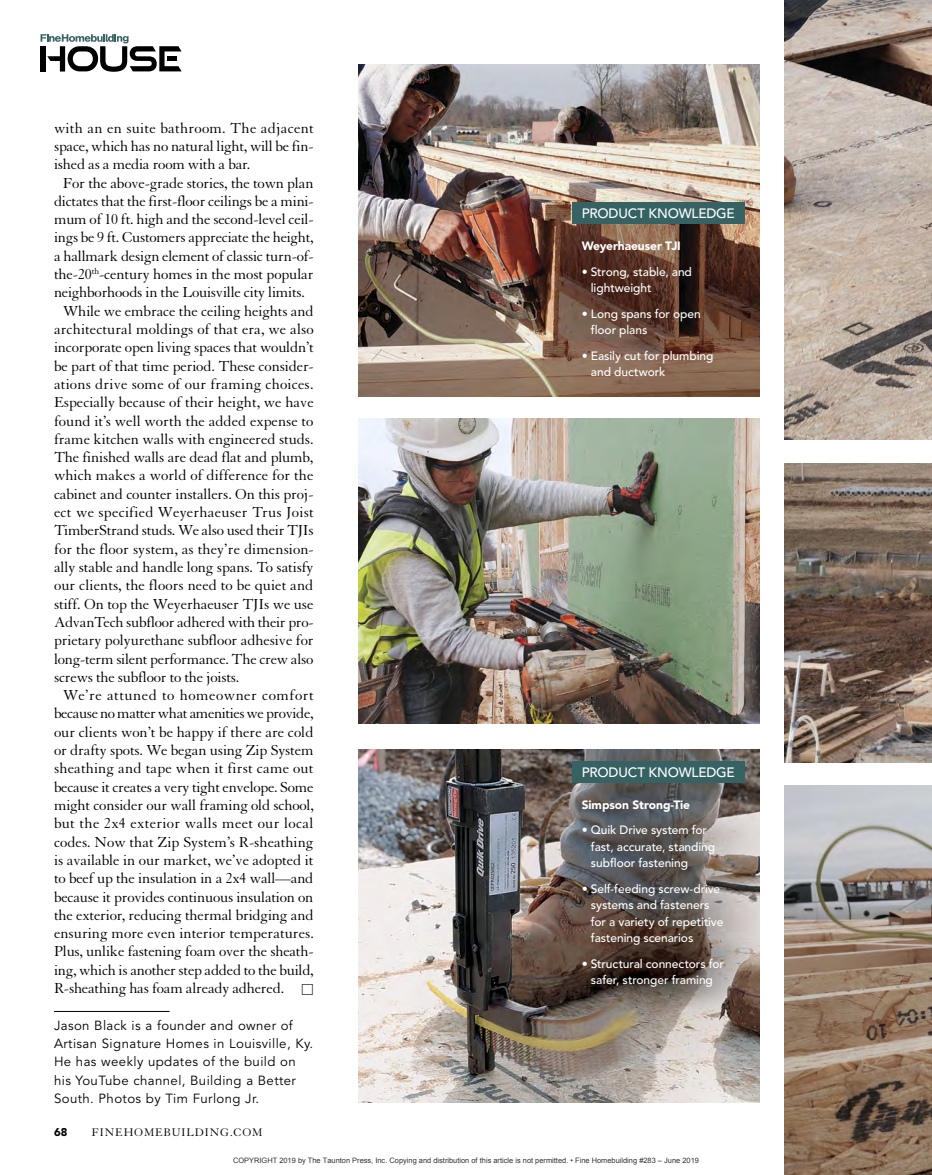
<style>
.page{position:relative;width:932px;height:1175px;background:#fff}
.page>*{position:absolute;margin:0;border:0;box-sizing:border-box;transform-origin:0 0}
.t1{font:15.75px "Granjon LT Std";letter-spacing:-.01em;color:#000}
.t2{font:15.75px "Granjon LT Std";letter-spacing:.015em;color:#000}
.t3{font:15.75px "Granjon LT Std";letter-spacing:.01em;color:#000}
.t4{font:15.75px "Granjon LT Std";letter-spacing:.03em;color:#000}
.t5{font:500 13.5px "Avenir LT Std";letter-spacing:-.015em;color:#fff}
.t6{font:13.2px/18.3px "Avenir LT Std";letter-spacing:.03em;color:#000}
.t7{font:500 12px/16.5px "Avenir LT Std";letter-spacing:-.005em;color:#fff}
.t8{font:900 12px "Avenir LT Std";letter-spacing:-.005em;color:#fff}
.t9{font:12px "Granjon LT Std";letter-spacing:.07em;color:#000}
.t10{font:900 11.25px "Avenir LT Std";color:#000}
.t11{font:7.5px "Arial";color:rgb(0 0 0/.8)}
.s1{font-family:"Universal Std Newswith Comm Pi";font-size:13.5px}
</style>
<div class="page">
<img style="left:784px;top:785px;width:148px;height:389px">
<hr style="left:54px;top:1011px;width:116px;height:1px;background:#000">
<svg style="left:40px;top:34px;width:141px;height:38px"></svg>
<div style="left:167px;top:56px;width:10px;height:5px;background:#000"></div>
<img style="left:358px;top:64px;width:401px;height:332px">
<img style="left:784px;top:0;width:148px;height:440px">
<img style="left:358px;top:749px;width:401px;height:353px">
<img style="left:358px;top:418px;width:401px;height:305px">
<img style="left:784px;top:463px;width:148px;height:300px">
<div style="left:572px;top:761px;width:172px;height:22px;background:#366263"></div>
<div style="left:572px;top:203px;width:172px;height:21px;background:#366263"></div>
<p class="t2" style="left:54px;top:119px;width:261px">with an en suite bathroom. The adjacent</p>
<p class="t1" style="left:54px;top:138px;width:261px">space, which has no natural light, will be fin-</p>
<p class="t1" style="left:54px;top:156px;width:198px">ished as a media room with a bar.</p>
<p class="t1" style="left:63px;top:174px;width:252px">For the above-grade stories, the town plan</p>
<p class="t1" style="left:54px;top:192px;width:261px">dictates that the first-floor ceilings be a mini-</p>
<p class="t1" style="left:54px;top:211px;width:261px">mum of 10 ft. high and the second-level ceil-</p>
<p class="t1" style="left:54px;top:229px;width:261px">ings be 9 ft. Customers appreciate the height,</p>
<p class="t1" style="left:54px;top:247px;width:261px">a hallmark design element of classic turn-of-</p>
<p class="t1" style="left:54px;top:266px;width:261px">the-20<sup>th</sup>-century homes in the most popular</p>
<p class="t1" style="left:54px;top:284px;width:252px">neighborhoods in the Louisville city limits.</p>
<p class="t1" style="left:63px;top:302px;width:252px">While we embrace the ceiling heights and</p>
<p class="t1" style="left:54px;top:321px;width:261px">architectural moldings of that era, we also</p>
<p class="t1" style="left:54px;top:339px;width:261px">incorporate open living spaces that wouldn’t</p>
<p class="t1" style="left:54px;top:357px;width:261px">be part of that time period. These consider-</p>
<p class="t3" style="left:54px;top:375px;width:261px">ations drive some of our framing choices.</p>
<p class="t1" style="left:54px;top:394px;width:261px">Especially because of their height, we have</p>
<p class="t1" style="left:54px;top:412px;width:261px">found it’s well worth the added expense to</p>
<p class="t1" style="left:54px;top:430px;width:261px">frame kitchen walls with engineered studs.</p>
<p class="t1" style="left:54px;top:449px;width:261px">The finished walls are dead flat and plumb,</p>
<p class="t1" style="left:54px;top:467px;width:261px">which makes a world of difference for the</p>
<p class="t1" style="left:54px;top:485px;width:261px">cabinet and counter installers. On this proj-</p>
<p class="t2" style="left:54px;top:504px;width:261px">ect we specified Weyerhaeuser Trus Joist</p>
<p class="t1" style="left:54px;top:522px;width:261px">TimberStrand studs. We also used their TJIs</p>
<p class="t1" style="left:54px;top:540px;width:261px">for the floor system, as they’re dimension-</p>
<p class="t1" style="left:54px;top:558px;width:261px">ally stable and handle long spans. To satisfy</p>
<p class="t1" style="left:54px;top:577px;width:261px">our clients, the floors need to be quiet and</p>
<p class="t1" style="left:54px;top:595px;width:261px">stiff. On top the Weyerhaeuser TJIs we use</p>
<p class="t1" style="left:54px;top:613px;width:261px">AdvanTech subfloor adhered with their pro-</p>
<p class="t1" style="left:54px;top:632px;width:261px">prietary polyurethane subfloor adhesive for</p>
<p class="t1" style="left:54px;top:650px;width:261px">long-term silent performance. The crew also</p>
<p class="t1" style="left:54px;top:668px;width:187px">screws the subfloor to the joists.</p>
<p class="t4" style="left:63px;top:687px;width:252px">We’re attuned to homeowner comfort</p>
<p class="t1" style="left:54px;top:705px;width:261px">because no matter what amenities we provide,</p>
<p class="t1" style="left:54px;top:723px;width:261px">our clients won’t be happy if there are cold</p>
<p class="t1" style="left:54px;top:741px;width:261px">or drafty spots. We began using Zip System</p>
<p class="t1" style="left:54px;top:760px;width:261px">sheathing and tape when it first came out</p>
<p class="t1" style="left:54px;top:778px;width:261px">because it creates a very tight envelope. Some</p>
<p class="t1" style="left:54px;top:796px;width:261px">might consider our wall framing old school,</p>
<p class="t2" style="left:54px;top:815px;width:261px">but the 2x4 exterior walls meet our local</p>
<p class="t1" style="left:54px;top:833px;width:261px">codes. Now that Zip System’s R-sheathing</p>
<p class="t1" style="left:54px;top:851px;width:261px">is available in our market, we’ve adopted it</p>
<p class="t1" style="left:54px;top:870px;width:261px">to beef up the insulation in a 2x4 wall—and</p>
<p class="t1" style="left:54px;top:888px;width:261px">because it provides continuous insulation on</p>
<p class="t1" style="left:54px;top:906px;width:261px">the exterior, reducing thermal bridging and</p>
<p class="t1" style="left:54px;top:924px;width:261px">ensuring more even interior temperatures.</p>
<p class="t1" style="left:54px;top:943px;width:261px">Plus, unlike fastening foam over the sheath-</p>
<p class="t1" style="left:54px;top:961px;width:261px">ing, which is another step added to the build,</p>
<p class="t1" style="left:54px;top:979px;width:261px">R-sheathing has foam already adhered. <span class="s1">□</span></p>
<p class="t6" style="left:54px;top:1016px;width:261px">Jason Black is a founder and owner of Artisan Signature Homes in Louisville, Ky.<br>He has weekly updates of the build on his YouTube channel, Building a Better South. Photos by Tim Furlong Jr.</p>
<p class="t5" style="left:581px;top:206px;width:154px">Product Knowledge</p>
<p class="t8" style="left:581px;top:239px;width:100px">Weyerhaeuser TJI</p>
<p class="t7" style="left:591px;top:263px;width:103px;text-indent:-9px">• Strong, stable, and lightweight</p>
<p class="t7" style="left:591px;top:305px;width:111px;text-indent:-9px">• Long spans for open floor plans</p>
<p class="t7" style="left:591px;top:347px;width:124px;text-indent:-9px">• Easily cut for plumbing and ductwork</p>
<p class="t5" style="left:581px;top:764px;width:154px">Product Knowledge</p>
<p class="t8" style="left:581px;top:797px;width:110px">Simpson Strong-Tie</p>
<p class="t7" style="left:591px;top:822px;width:126px;text-indent:-9px">• Quik Drive system for fast, accurate, standing subfloor fastening</p>
<p class="t7" style="left:591px;top:880px;width:134px;text-indent:-9px">• Self-feeding screw-drive systems and fasteners for a variety of repetitive fastening scenarios</p>
<p class="t7" style="left:581px;top:955px;width:144px;text-align:center">• Structural connectors for safer, stronger framing</p>
<p class="t10" style="left:54px;top:1125px;width:15px">68</p>
<p class="t9" style="left:92px;top:1126px;width:153px">FINEHOMEBUILDING.com</p>
<p class="t11" style="left:233px;top:1155px;width:467px">COPYRIGHT 2019 by The Taunton Press, Inc. Copying and distribution of this article is not permitted. • Fine Homebuilding #283 – June 2019</p>
</div>
